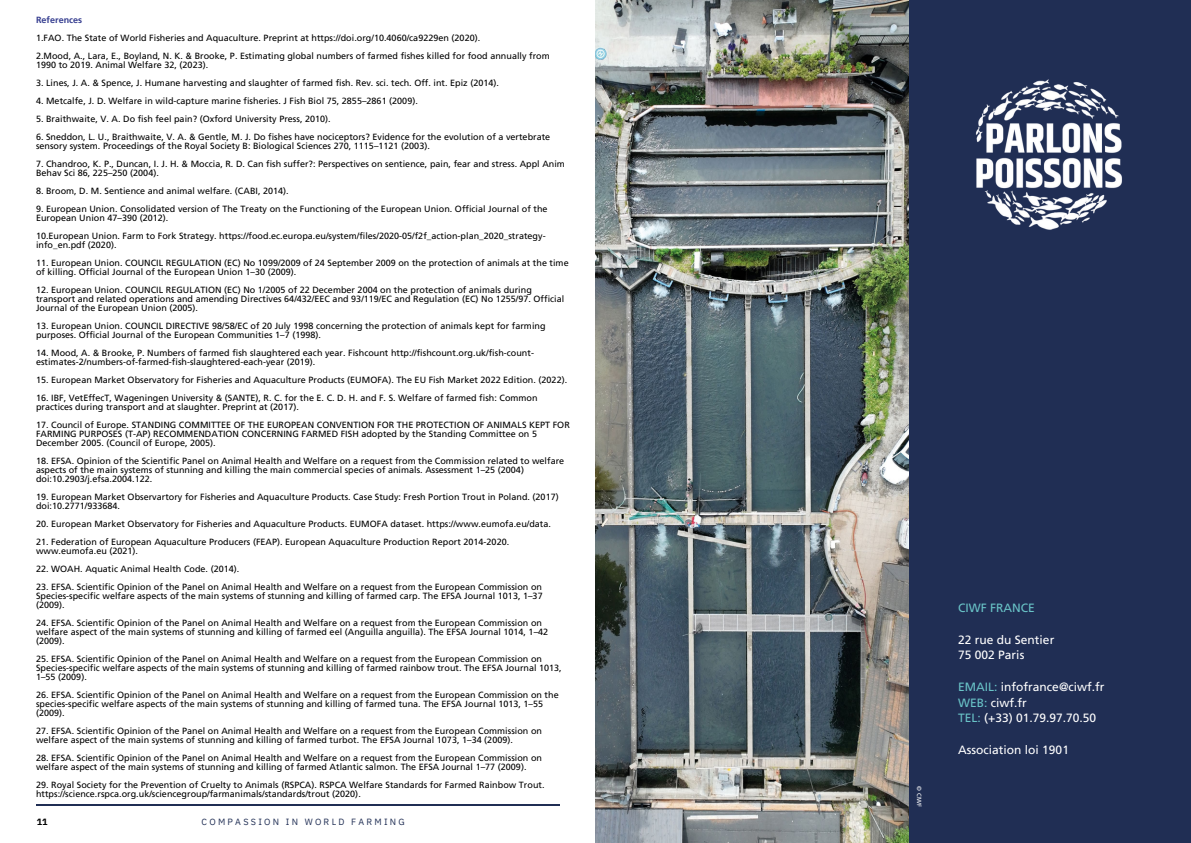
<style>
.page{position:relative;width:1191px;height:843px;background:#fff}
.page>*{position:absolute;margin:0;border:0;box-sizing:border-box;transform-origin:0 0}
.t1{font:12px "Frutiger LT Com";color:#fff}
.t2{font:12px "Frutiger LT Com";color:#69c3c7}
.t3{font:9px/9px "Frutiger LT Com";letter-spacing:.005em;color:#000}
.t4{font:9px "IBM Plex Sans";letter-spacing:.25em;color:#202e54}
.t5{font:700 9px "Frutiger LT Com";letter-spacing:.005em;color:#363e90}
.t6{font:700 9px "IBM Plex Sans";color:#000}
.t7{font:6px "Frutiger LT Com";color:#fff}
.s1{color:#69c3c7}
</style>
<div class="page">
<hr style="left:36px;top:804px;width:523px;height:1px;background:#202e54">
<img style="left:595px;top:0;width:313px;height:842px">
<div style="left:908px;top:0;width:282px;height:842px;background:#202e54"></div>
<img style="left:975px;top:79px;width:147px;height:151px">
<p class="t5" style="left:36px;top:16px;width:48px">References</p>
<p class="t3" style="left:36px;top:34px;width:445px">1.FAO. The State of World Fisheries and Aquaculture. Preprint at https://doi.org/10.4060/ca9229en (2020).</p>
<p class="t3" style="left:36px;top:52px;width:515px">2.Mood, A., Lara, E., Boyland, N. K. &amp; Brooke, P. Estimating global numbers of farmed fishes killed for food annually from<br>1990 to 2019. Animal Welfare 32, (2023).</p>
<p class="t3" style="left:36px;top:79px;width:464px">3. Lines, J. A. &amp; Spence, J. Humane harvesting and slaughter of farmed fish. Rev. sci. tech. Off. int. Epiz (2014).</p>
<p class="t3" style="left:36px;top:97px;width:383px">4. Metcalfe, J. D. Welfare in wild-capture marine fisheries. J Fish Biol 75, 2855–2861 (2009).</p>
<p class="t3" style="left:36px;top:115px;width:296px">5. Braithwaite, V. A. Do fish feel pain? (Oxford University Press, 2010).</p>
<p class="t3" style="left:36px;top:133px;width:515px">6. Sneddon, L. U., Braithwaite, V. A. &amp; Gentle, M. J. Do fishes have nociceptors? Evidence for the evolution of a vertebrate sensory system. Proceedings of the Royal Society B: Biological Sciences 270, 1115–1121 (2003).</p>
<p class="t3" style="left:36px;top:160px;width:530px">7. Chandroo, K. P., Duncan, I. J. H. &amp; Moccia, R. D. Can fish suffer?: Perspectives on sentience, pain, fear and stress. Appl Anim<br>Behav Sci 86, 225–250 (2004).</p>
<p class="t3" style="left:36px;top:187px;width:254px">8. Broom, D. M. Sentience and animal welfare. (CABI, 2014).</p>
<p class="t3" style="left:36px;top:205px;width:513px">9. European Union. Consolidated version of The Treaty on the Functioning of the European Union. Official Journal of the<br>European Union 47–390 (2012).</p>
<p class="t3" style="left:36px;top:232px;width:511px">10.European Union. Farm to Fork Strategy. https://food.ec.europa.eu/system/files/2020-05/f2f_action-plan_2020_strategy&shy;info_en.pdf (2020).</p>
<p class="t3" style="left:36px;top:259px;width:534px">11. European Union. COUNCIL REGULATION (EC) No 1099/2009 of 24 September 2009 on the protection of animals at the time of killing. Official Journal of the European Union 1–30 (2009).</p>
<p class="t3" style="left:36px;top:286px;width:529px">12. European Union. COUNCIL REGULATION (EC) No 1/2005 of 22 December 2004 on the protection of animals during transport and related operations and amending Directives 64/432/EEC and 93/119/EC and Regulation (EC) No 1255/97. Official<br>Journal of the European Union (2005).</p>
<p class="t3" style="left:36px;top:322px;width:511px">13. European Union. COUNCIL DIRECTIVE 98/58/EC of 20 July 1998 concerning the protection of animals kept for farming purposes. Official Journal of the European Communities 1–7 (1998).</p>
<p class="t3" style="left:36px;top:349px;width:499px">14. Mood, A. &amp; Brooke, P. Numbers of farmed fish slaughtered each year. Fishcount http://fishcount.org.uk/fish-count&shy;estimates-2/numbers-of-farmed-fish-slaughtered-each-year (2019).</p>
<p class="t3" style="left:36px;top:376px;width:532px">15. European Market Observatory for Fisheries and Aquaculture Products (EUMOFA). The EU Fish Market 2022 Edition. (2022).</p>
<p class="t3" style="left:36px;top:394px;width:503px">16. IBF, VetEffecT, Wageningen University &amp; (SANTE), R. C. for the E. C. D. H. and F. S. Welfare of farmed fish: Common practices during transport and at slaughter. Preprint at (2017).</p>
<p class="t3" style="left:36px;top:421px;width:535px">17. Council of Europe. STANDING COMMITTEE OF THE EUROPEAN CONVENTION FOR THE PROTECTION OF ANIMALS KEPT FOR<br>FARMING PURPOSES (T-AP) RECOMMENDATION CONCERNING FARMED FISH adopted by the Standing Committee on 5<br>December 2005. (Council of Europe, 2005).</p>
<p class="t3" style="left:36px;top:457px;width:529px">18. EFSA. Opinion of the Scientific Panel on Animal Health and Welfare on a request from the Commission related to welfare aspects of the main systems of stunning and killing the main commercial species of animals. Assessment 1–25 (2004) doi:10.2903/j.efsa.2004.122.</p>
<p class="t3" style="left:36px;top:493px;width:524px">19. European Market Observartory for Fisheries and Aquaculture Products. Case Study: Fresh Portion Trout in Poland. (2017) doi:10.2771/933684.</p>
<p class="t3" style="left:36px;top:520px;width:516px">20. European Market Observatory for Fisheries and Aquaculture Products. EUMOFA dataset. https://www.eumofa.eu/data.</p>
<p class="t3" style="left:36px;top:538px;width:474px">21. Federation of European Aquaculture Producers (FEAP). European Aquaculture Production Report 2014-2020. www.eumofa.eu (2021).</p>
<p class="t3" style="left:36px;top:565px;width:205px">22. WOAH. Aquatic Animal Health Code. (2014).</p>
<p class="t3" style="left:36px;top:583px;width:508px;text-align:justify">23. EFSA. Scientific Opinion of the Panel on Animal Health and Welfare on a request from the European Commission on Species-specific welfare aspects of the main systems of stunning and killing of farmed carp. The EFSA Journal 1013, 1–37 (2009).</p>
<p class="t3" style="left:36px;top:619px;width:513px">24. EFSA. Scientific Opinion of the Panel on Animal Health and Welfare on a request from the European Commission on welfare aspect of the main systems of stunning and killing of farmed eel (Anguilla anguilla). The EFSA Journal 1014, 1–42 (2009).</p>
<p class="t3" style="left:36px;top:655px;width:527px">25. EFSA. Scientific Opinion of the Panel on Animal Health and Welfare on a request from the European Commission on<br>Species-specific welfare aspects of the main systems of stunning and killing of farmed rainbow trout. The EFSA Journal 1013,<br>1–55 (2009).</p>
<p class="t3" style="left:36px;top:691px;width:524px">26. EFSA. Scientific Opinion of the Panel on Animal Health and Welfare on a request from the European Commission on the species-specific welfare aspects of the main systems of stunning and killing of farmed tuna. The EFSA Journal 1013, 1–55 (2009).</p>
<p class="t3" style="left:36px;top:727px;width:507px">27. EFSA. Scientific Opinion of the Panel on Animal Health and Welfare on a request from the European Commission on welfare aspect of the main systems of stunning and killing of farmed turbot. The EFSA Journal 1073, 1–34 (2009).</p>
<p class="t3" style="left:36px;top:754px;width:507px">28. EFSA. Scientific Opinion of the Panel on Animal Health and Welfare on a request from the European Commission on welfare aspect of the main systems of stunning and killing of farmed Atlantic salmon. The EFSA Journal 1–77 (2009).</p>
<p class="t3" style="left:36px;top:781px;width:510px">29. Royal Society for the Prevention of Cruelty to Animals (RSPCA). RSPCA Welfare Standards for Farmed Rainbow Trout. https://science.rspca.org.uk/sciencegroup/farmanimals/standards/trout (2020).</p>
<p class="t6" style="left:37px;top:815px;width:12px">11</p>
<p class="t4" style="left:201px;top:815px;width:205px">COMPASSION IN WORLD FARMING</p>
<p class="t7" style="left:921px;top:786px;width:22px;rotate:90deg">© CIWF</p>
<p class="t2" style="left:958px;top:602px;width:78px">CIWF FRANCE</p>
<p class="t1" style="left:958px;top:634px;width:98px">22 rue du Sentier</p>
<p class="t1" style="left:958px;top:650px;width:68px">75 002 Paris</p>
<p class="t1" style="left:958px;top:681px;width:148px"><span class="s1">EMAIL:</span> infofrance@ciwf.fr</p>
<p class="t1" style="left:958px;top:697px;width:70px"><span class="s1">WEB:</span> ciwf.fr</p>
<p class="t1" style="left:958px;top:713px;width:139px"><span class="s1">TEL:</span> (+33) 01.79.97.70.50</p>
<p class="t1" style="left:958px;top:744px;width:112px">Association loi 1901</p>
</div>
